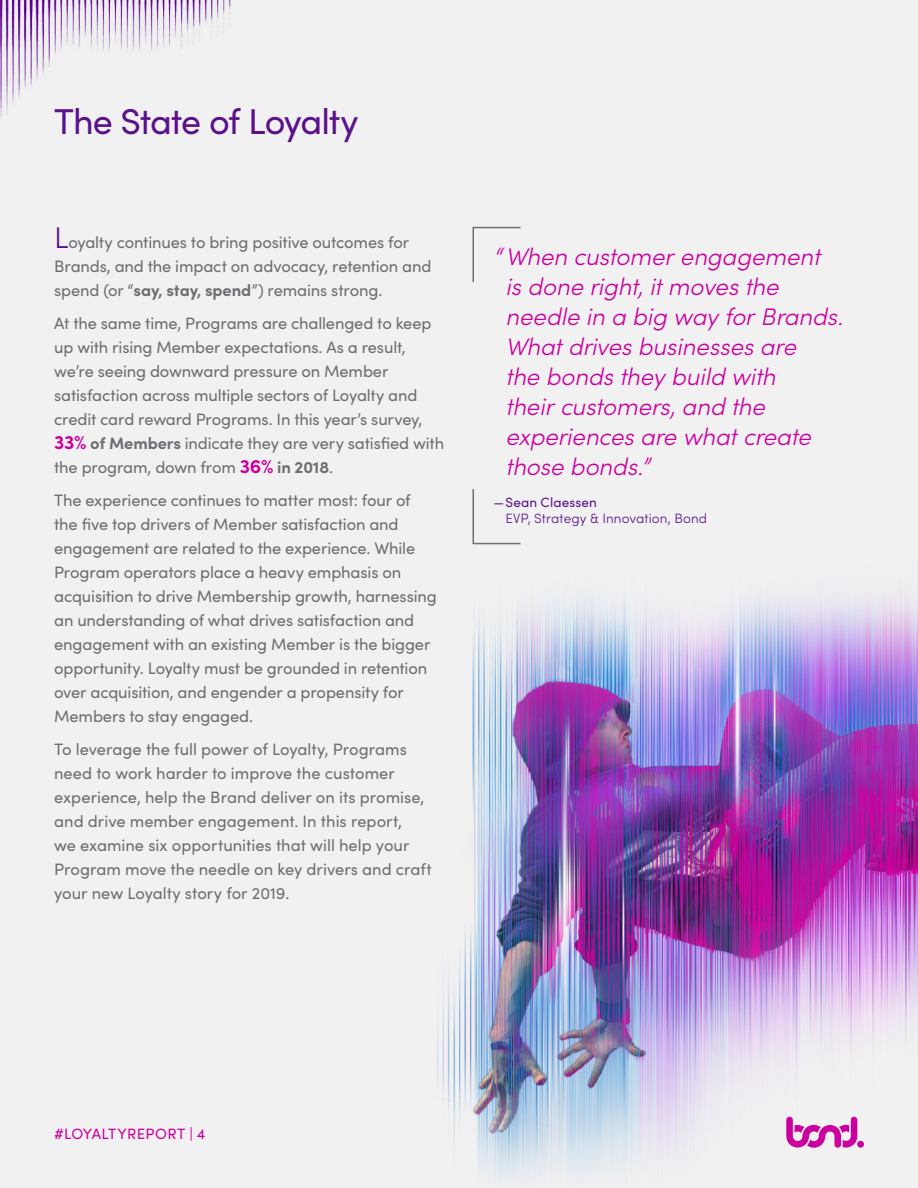
<style>
.page{position:relative;width:918px;height:1188px;background:#f1f1f2}
.page>*{position:absolute;margin:0;border:0;box-sizing:border-box;transform-origin:0 0}
.t1{font:36px "Sofia Pro";letter-spacing:-.03em;color:#5b118b}
.Callout{font:italic 300 24px/30px "Sofia Pro";color:#cc009f}
.Text_11{font:16.5px/24px "Sofia Pro";letter-spacing:-.01em;color:#6d6e71}
.Text_11_First{font:16.5px/24px "Sofia Pro";letter-spacing:-.01em;color:#6d6e71}
.t2{font:15px "Sofia Pro";letter-spacing:.025em;color:#cc009f}
.Callout_Name{font:300 13.5px/16.5px "Sofia Pro";letter-spacing:.01em;color:#5b118b}
.s1{font-weight:300;font-size:30px;color:#5b118b}
.s2{font-weight:700}
.s3{font-weight:700;font-size:19.5px;color:#cc009f}
.s4{font-weight:400}
</style>
<div class="page">
<img style="left:0;top:0;width:231px;height:118px">
<img style="left:437px;top:590px;width:481px;height:592px">
<svg style="left:786px;top:1117px;width:71px;height:31px"></svg>
<div style="left:857px;top:1141px;width:7px;height:7px;background:#cc009f;border-radius:50%"></div>
<svg style="left:472px;top:489px;width:49px;height:56px"></svg>
<svg style="left:472px;top:226px;width:49px;height:56px"></svg>
<p class="t1" style="left:54px;top:95px;width:306px">The State of Loyalty</p>
<p class="Text_11_First" style="left:54px;top:229px;width:379px"><span class="s1">L</span>oyalty continues to bring positive outcomes for<br>Brands, and the impact on advocacy, retention and spend (or “<span class="s2">say, stay, spend</span>”) remains strong.</p>
<p class="Text_11" style="left:54px;top:310px;width:392px">At the same time, Programs are challenged to keep up with rising Member expectations. As a result, we’re seeing downward pressure on Member satisfaction across multiple sectors of Loyalty and credit card reward Programs. In this year’s survey, <span class="s3">33%</span> <span class="s2">of Members</span> indicate they are very satisfied with the program, down from <span class="s3">36%</span> <span class="s2">in 2018</span>.</p>
<p class="Text_11" style="left:54px;top:487px;width:384px">The experience continues to matter most: four of the five top drivers of Member satisfaction and engagement are related to the experience. While Program operators place a heavy emphasis on acquisition to drive Membership growth, harnessing an understanding of what drives satisfaction and engagement with an existing Member is the bigger opportunity. Loyalty must be grounded in retention over acquisition, and engender a propensity for Members to stay engaged.</p>
<p class="Text_11" style="left:54px;top:736px;width:379px">To leverage the full power of Loyalty, Programs need to work harder to improve the customer experience, help the Brand deliver on its promise, and drive member engagement. In this report,<br>we examine six opportunities that will help your Program move the needle on key drivers and craft your new Loyalty story for 2019.</p>
<p class="Callout" style="left:506px;top:241px;width:339px;text-indent:-12px">“When customer engagement<br>is done right, it moves the needle in a big way for Brands.<br>What drives businesses are<br>the bonds they build with<br>their customers, and the experiences are what create those bonds.”</p>
<p class="Callout_Name" style="left:506px;top:493px;width:203px;text-indent:-12px"><span class="s4">—Sean Claessen<br></span>EVP, Strategy &amp; Innovation, Bond</p>
<p class="t2" style="left:54px;top:1123px;width:153px">#LOYALTYREPORT | 4</p>
</div>
